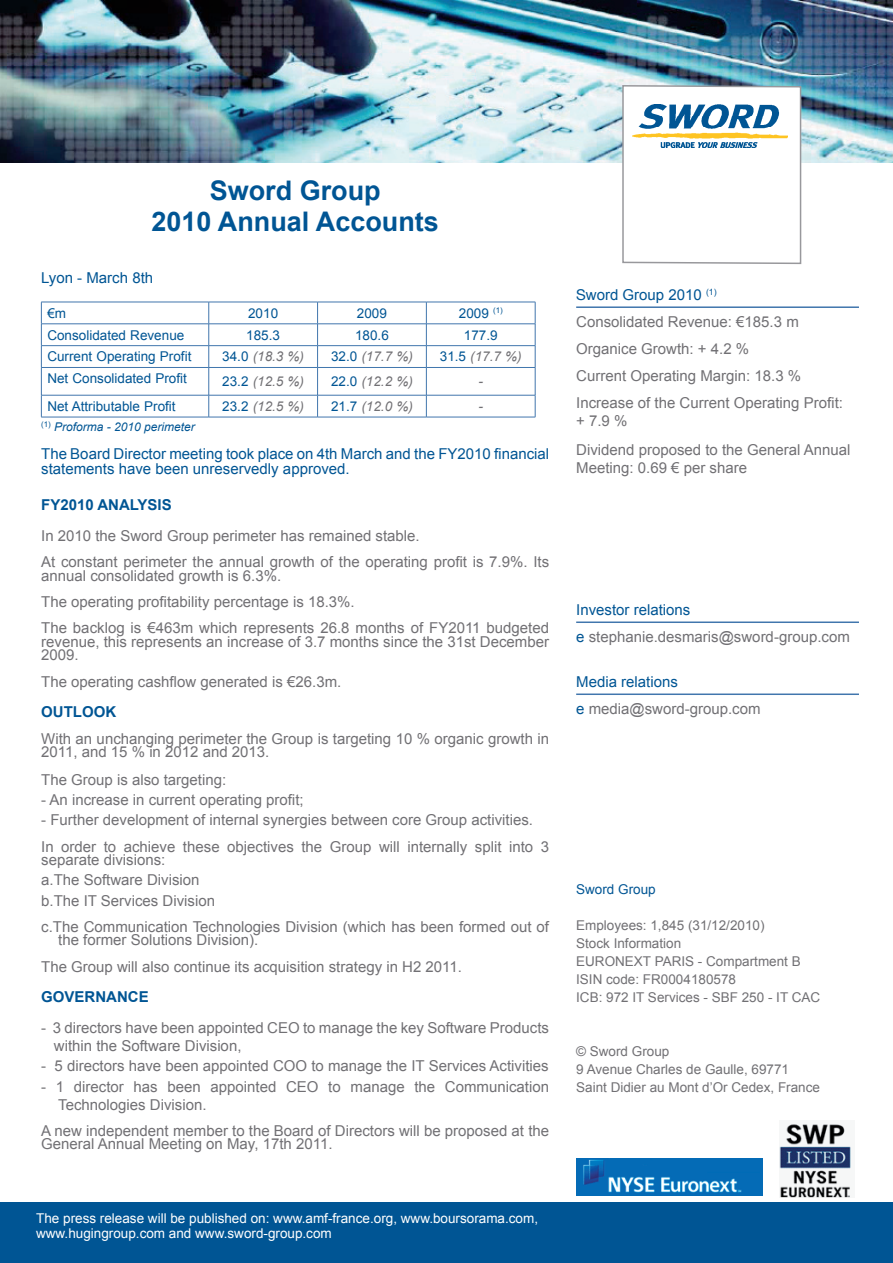
<style>
.page{position:relative;width:893px;height:1263px;background:#fff}
.page>*{position:absolute;margin:0;border:0;box-sizing:border-box;transform-origin:0 0}
.t1{font:700 27px/30.8px "Arial";color:#005594;text-align:center}
.t2{font:15px/27px "Arial";color:#717074}
.t3{font:15px/15px "Arial";color:#005594}
.t4{font:700 15px "Arial";color:#005594}
.t5{font:13.5px/18px "Arial";color:#717074}
.t6{font:13.5px "Arial";color:#005594}
.t7{font:13.5px/15px "Arial";color:#fff}
.t8{font:italic 13.5px "Arial";color:#717074}
.t9{font:italic 12px "Arial";color:#005594}
.s1{font-style:normal;color:#005594}
.s2{font-family:"Helvetica Neue LT Std";color:#005594}
.s3{color:#005594}
</style>
<div class="page">
<img style="left:0;top:0;width:893px;height:163px">
<div style="left:0;top:1202px;width:893px;height:61px;background:#005594"></div>
<hr style="left:41px;top:302px;width:168px;height:1px;background:#4176ad">
<hr style="left:209px;top:302px;width:109px;height:1px;background:#4176ad">
<hr style="left:318px;top:302px;width:108px;height:1px;background:#4176ad">
<hr style="left:426px;top:302px;width:109px;height:1px;background:#4176ad">
<hr style="left:41px;top:324px;width:168px;height:1px;background:#4176ad">
<hr style="left:209px;top:324px;width:109px;height:1px;background:#4176ad">
<hr style="left:318px;top:324px;width:108px;height:1px;background:#4176ad">
<hr style="left:426px;top:324px;width:109px;height:1px;background:#4176ad">
<hr style="left:41px;top:345px;width:168px;height:1px;background:#4176ad">
<hr style="left:209px;top:345px;width:109px;height:1px;background:#4176ad">
<hr style="left:318px;top:345px;width:108px;height:1px;background:#4176ad">
<hr style="left:426px;top:345px;width:109px;height:1px;background:#4176ad">
<hr style="left:41px;top:367px;width:168px;height:1px;background:#4176ad">
<hr style="left:209px;top:367px;width:109px;height:1px;background:#4176ad">
<hr style="left:318px;top:367px;width:108px;height:1px;background:#4176ad">
<hr style="left:426px;top:367px;width:109px;height:1px;background:#4176ad">
<hr style="left:41px;top:395px;width:168px;height:1px;background:#4176ad">
<svg style="left:41px;top:302px;width:1px;height:115px"></svg>
<hr style="left:209px;top:395px;width:109px;height:1px;background:#4176ad">
<svg style="left:208px;top:302px;width:1px;height:115px"></svg>
<hr style="left:318px;top:395px;width:108px;height:1px;background:#4176ad">
<svg style="left:317px;top:302px;width:1px;height:115px"></svg>
<hr style="left:426px;top:395px;width:109px;height:1px;background:#4176ad">
<svg style="left:426px;top:302px;width:1px;height:115px"></svg>
<svg style="left:535px;top:302px;width:1px;height:115px"></svg>
<hr style="left:41px;top:417px;width:168px;height:1px;background:#4176ad">
<hr style="left:209px;top:417px;width:109px;height:1px;background:#4176ad">
<hr style="left:318px;top:417px;width:108px;height:1px;background:#4176ad">
<hr style="left:426px;top:417px;width:109px;height:1px;background:#4176ad">
<hr style="left:576px;top:306px;width:283px;height:2px;background:#4176ad">
<hr style="left:576px;top:621px;width:283px;height:2px;background:#4176ad">
<hr style="left:576px;top:693px;width:283px;height:2px;background:#4176ad">
<img style="left:576px;top:1158px;width:187px;height:38px">
<img style="left:779px;top:1124px;width:72px;height:73px">
<svg style="left:621px;top:84px;width:181px;height:181px"></svg>
<h1 class="t1" style="left:151px;top:176px;width:289px">Sword Group<br>2010 Annual Accounts</h1>
<p class="t3" style="left:41px;top:270px;width:113px">Lyon - March 8th</p>
<p class="t6" style="left:47px;top:304px;width:20px">€m</p>
<p class="t6" style="left:248px;top:304px;width:32px">2010</p>
<p class="t6" style="left:357px;top:304px;width:32px">2009</p>
<p class="t6" style="left:459px;top:304px;width:45px">2009 <sup>(1)</sup></p>
<p class="t6" style="left:47px;top:326px;width:138px">Consolidated Revenue</p>
<p class="t6" style="left:246px;top:326px;width:35px">185.3</p>
<p class="t6" style="left:355px;top:326px;width:35px">180.6</p>
<p class="t6" style="left:464px;top:326px;width:35px">177.9</p>
<p class="t6" style="left:47px;top:348px;width:146px">Current Operating Profit</p>
<p class="t8" style="left:222px;top:348px;width:83px"><span class="s1">34.0</span> (18.3 %)</p>
<p class="t8" style="left:331px;top:348px;width:83px"><span class="s1">32.0</span> (17.7 %)</p>
<p class="t8" style="left:440px;top:348px;width:83px"><span class="s1">31.5</span> (17.7 %)</p>
<p class="t6" style="left:47px;top:370px;width:141px">Net Consolidated Profit</p>
<p class="t8" style="left:222px;top:373px;width:83px"><span class="s1">23.2</span> (12.5 %)</p>
<p class="t8" style="left:331px;top:373px;width:83px"><span class="s1">22.0</span> (12.2 %)</p>
<p class="t8" style="left:478px;top:373px;width:6px">-</p>
<p class="t6" style="left:47px;top:397px;width:130px">Net Attributable Profit</p>
<p class="t8" style="left:222px;top:398px;width:83px"><span class="s1">23.2</span> (12.5 %)</p>
<p class="t8" style="left:331px;top:398px;width:83px"><span class="s1">21.7</span> (12.0 %)</p>
<p class="t8" style="left:478px;top:398px;width:6px">-</p>
<p class="t9" style="left:41px;top:419px;width:155px"><sup>(1)</sup> Proforma - 2010 perimeter</p>
<p class="t3" style="left:41px;top:447px;width:509px">The Board Director meeting took place on 4th March and the FY2010 financial statements have been unreservedly approved.</p>
<p class="t4" style="left:41px;top:494px;width:132px">FY2010 ANALYSIS</p>
<p class="t2" style="left:41px;top:523px;width:509px;line-height:26.2px">In 2010 the Sword Group perimeter has remained stable.<br>At constant perimeter the annual growth of the operating profit is 7.9%. Its</p>
<p class="t2" style="left:41px;top:562px;width:509px;line-height:26.2px">annual consolidated growth is 6.3%.<br>The operating profitability percentage is 18.3%.<br>The backlog is €463m which represents 26.8 months of FY2011 budgeted</p>
<p class="t2" style="left:41px;top:635px;width:509px;line-height:13.5px">revenue, this represents an increase of 3.7 months since the 31st December<br>2009.</p>
<p class="t2" style="left:41px;top:668px;width:302px">The operating cashflow generated is €26.3m.</p>
<p class="t4" style="left:41px;top:702px;width:76px">OUTLOOK</p>
<p class="t2" style="left:41px;top:732px;width:509px;line-height:13.5px">With an unchanging perimeter the Group is targeting 10 % organic growth in<br>2011, and 15 % in 2012 and 2013.</p>
<p class="t2" style="left:41px;top:766px;width:187px">The Group is also targeting:</p>
<p class="t2" style="left:41px;top:786px;width:264px">- An increase in current operating profit;</p>
<p class="t2" style="left:41px;top:807px;width:509px;line-height:26.2px">- Further development of internal synergies between core Group activities.<br>In order to achieve these objectives the Group will internally split into 3</p>
<p class="t2" style="left:41px;top:850px;width:175px;line-height:20.2px">separate divisions:<br>a.The Software Division b.The IT Services Division</p>
<p class="t2" style="left:58px;top:920px;width:492px;line-height:13.5px;text-indent:-17px">c.The Communication Technologies Division (which has been formed out of the former Solutions Division).</p>
<p class="t2" style="left:41px;top:953px;width:422px">The Group will also continue its acquisition strategy in H2 2011.</p>
<p class="t4" style="left:41px;top:987px;width:109px">GOVERNANCE</p>
<p class="t2" style="left:54px;top:1019px;width:497px;line-height:18px;text-indent:-13px">- 3 directors have been appointed CEO to manage the key Software Products within the Software Division,</p>
<p class="t2" style="left:41px;top:1053px;width:509px">- 5 directors have been appointed COO to manage the IT Services Activities</p>
<p class="t2" style="left:58px;top:1077px;width:492px;line-height:18px;text-indent:-17px">- 1 director has been appointed CEO to manage the Communication<br>Technologies Division.</p>
<p class="t2" style="left:41px;top:1124px;width:509px;line-height:13.5px">A new independent member to the Board of Directors will be proposed at the<br>General Annual Meeting on May, 17th 2011.</p>
<p class="t7" style="left:36px;top:1211px;width:503px">The press release will be published on: www.amf-france.org, www.boursorama.com, www.hugingroup.com and www.sword-group.com</p>
<p class="t2" style="left:576px;top:281px;width:268px"><span class="s2">S</span><span class="s3">word Group 2010</span> <sup>(1)<br></sup>Consolidated Revenue: €185.3 m<br>Organice Growth: + 4.2 %<br>Current Operating Margin: 18.3 %<br>Increase of the Current Operating Profit:</p>
<p class="t2" style="left:576px;top:407px;width:276px;line-height:28.5px">+ 7.9 %<br>Dividend proposed to the General Annual</p>
<p class="t2" style="left:576px;top:454px;width:172px">Meeting: 0.69 € per share</p>
<p class="t2" style="left:576px;top:596px;width:275px"><span class="s3">Investor relations<br>e</span> stephanie.desmaris@sword-group.com</p>
<p class="t2" style="left:576px;top:668px;width:186px"><span class="s3">Media relations<br>e</span> media@sword-group.com</p>
<p class="t6" style="left:576px;top:880px;width:81px">Sword Group</p>
<p class="t5" style="left:576px;top:916px;width:246px">Employees: 1,845 (31/12/2010)<br>Stock Information<br>EURONEXT PARIS - Compartment B<br>ISIN code: FR0004180578<br>ICB: 972 IT Services - SBF 250 - IT CAC</p>
<p class="t5" style="left:576px;top:1042px;width:245px">© Sword Group<br>9 Avenue Charles de Gaulle, 69771<br>Saint Didier au Mont d’Or Cedex, France</p>
</div>
